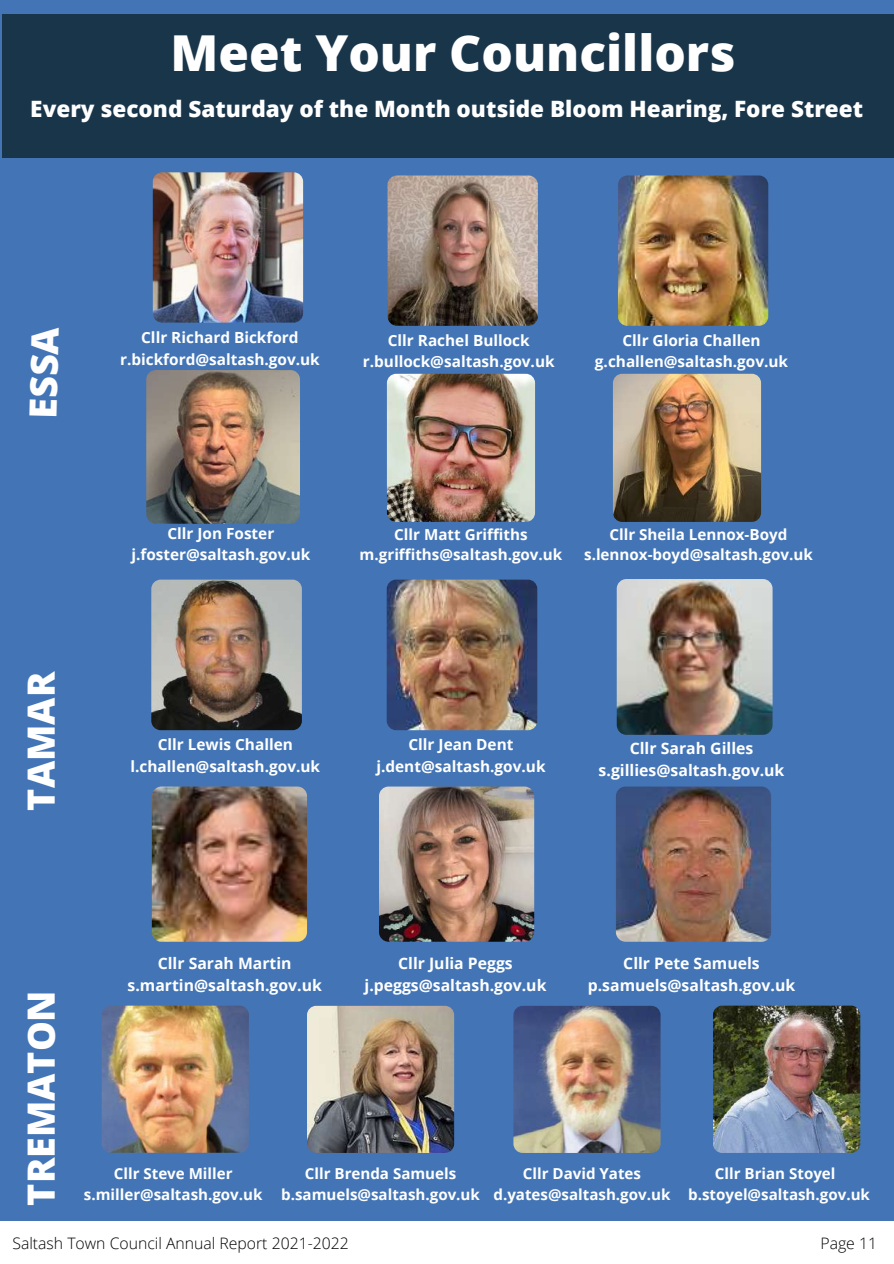
<style>
.page{position:relative;width:894px;height:1264px;background:#fff}
.page>*{position:absolute;margin:0;border:0;box-sizing:border-box;transform-origin:0 0}
.t1{font:800 49.5px "Open Sans";color:#fff}
.t2{font:800 37.65px "Open Sans";color:#fff}
.t3{font:800 22.5px "Open Sans";color:#fff}
.t4{font:700 15.75px/21.5px "Open Sans";color:#fff;text-align:center}
.t5{font:300 15.75px "Open Sans";color:#000}
.t6{font:700 15.45px/21.5px "Open Sans";color:#fff;text-align:center}
.t7{font:700 15.3px/21.5px "Open Sans";color:#fff;text-align:center}
.t8{font:700 15.15px/20.2px "Open Sans";color:#fff;text-align:center}
</style>
<div class="page">
<div style="left:0;top:0;width:893px;height:1263px;background:#4375b6"></div>
<div style="left:0;top:1221px;width:893px;height:42px;background:#fff"></div>
<div style="left:2px;top:14px;width:891px;height:143px;background:#19354a"></div>
<img style="left:102px;top:1005px;width:147px;height:147px;border-radius:9px">
<img style="left:307px;top:1005px;width:147px;height:147px;border-radius:9px">
<img style="left:513px;top:1005px;width:147px;height:147px;border-radius:9px">
<img style="left:151px;top:579px;width:151px;height:151px;border-radius:9px">
<img style="left:616px;top:579px;width:156px;height:155px;border-radius:10px">
<img style="left:152px;top:786px;width:155px;height:155px;border-radius:10px">
<img style="left:379px;top:786px;width:155px;height:155px;border-radius:10px">
<img style="left:615px;top:786px;width:155px;height:155px;border-radius:10px">
<img style="left:153px;top:172px;width:150px;height:150px;border-radius:9px">
<img style="left:387px;top:175px;width:150px;height:151px;border-radius:9px">
<img style="left:617px;top:175px;width:151px;height:151px;border-radius:9px">
<img style="left:386px;top:579px;width:151px;height:151px;border-radius:9px">
<img style="left:387px;top:374px;width:148px;height:148px;border-radius:9px">
<img style="left:612px;top:374px;width:148px;height:148px;border-radius:9px">
<img style="left:712px;top:1005px;width:148px;height:147px;border-radius:9px">
<img style="left:146px;top:370px;width:154px;height:153px;border-radius:10px">
<h1 class="t1" style="left:170px;top:18px;width:566px">Meet Your Councillors</h1>
<h3 class="t3" style="left:30px;top:93px;width:834px">Every second Saturday of the Month outside Bloom Hearing, Fore Street</h3>
<h2 class="t2" style="left:16px;top:417px;width:93px;rotate:-88deg">ESSA</h2>
<h2 class="t2" style="left:15px;top:810px;width:141px;rotate:-90deg">TAMAR</h2>
<p class="t7" style="left:120px;top:327px;width:201px">Cllr Richard Bickford r.bickford@saltash.gov.uk</p>
<p class="t7" style="left:363px;top:329px;width:193px">Cllr Rachel Bullock r.bullock@saltash.gov.uk</p>
<p class="t7" style="left:594px;top:329px;width:194px">Cllr Gloria Challen g.challen@saltash.gov.uk</p>
<p class="t7" style="left:131px;top:522px;width:180px">Cllr Jon Foster j.foster@saltash.gov.uk</p>
<p class="t8" style="left:359px;top:524px;width:204px">Cllr Matt Griffiths m.griffiths@saltash.gov.uk</p>
<p class="t8" style="left:584px;top:524px;width:230px">Cllr Sheila Lennox-Boyd s.lennox-boyd@saltash.gov.uk</p>
<p class="t6" style="left:130px;top:733px;width:191px">Cllr Lewis Challen l.challen@saltash.gov.uk</p>
<p class="t4" style="left:598px;top:737px;width:187px">Cllr Sarah Gilles s.gillies@saltash.gov.uk</p>
<p class="t6" style="left:376px;top:733px;width:171px">Cllr Jean Dent j.dent@saltash.gov.uk</p>
<h2 class="t2" style="left:15px;top:1205px;width:217px;rotate:-90deg">TREMATON</h2>
<p class="t4" style="left:128px;top:952px;width:196px">Cllr Sarah Martin s.martin@saltash.gov.uk</p>
<p class="t4" style="left:364px;top:952px;width:183px">Cllr Julia Peggs j.peggs@saltash.gov.uk</p>
<p class="t4" style="left:587px;top:952px;width:209px">Cllr Pete Samuels p.samuels@saltash.gov.uk</p>
<p class="t8" style="left:84px;top:1163px;width:180px">Cllr Steve Miller s.miller@saltash.gov.uk</p>
<p class="t8" style="left:281px;top:1163px;width:200px">Cllr Brenda Samuels b.samuels@saltash.gov.uk</p>
<p class="t8" style="left:493px;top:1163px;width:178px">Cllr David Yates d.yates@saltash.gov.uk</p>
<p class="t8" style="left:688px;top:1163px;width:183px">Cllr Brian Stoyel b.stoyel@saltash.gov.uk</p>
<p class="t5" style="left:12px;top:1232px;width:338px">Saltash Town Council Annual Report 2021-2022</p>
<p class="t5" style="left:820px;top:1232px;width:58px">Page 11</p>
</div>
